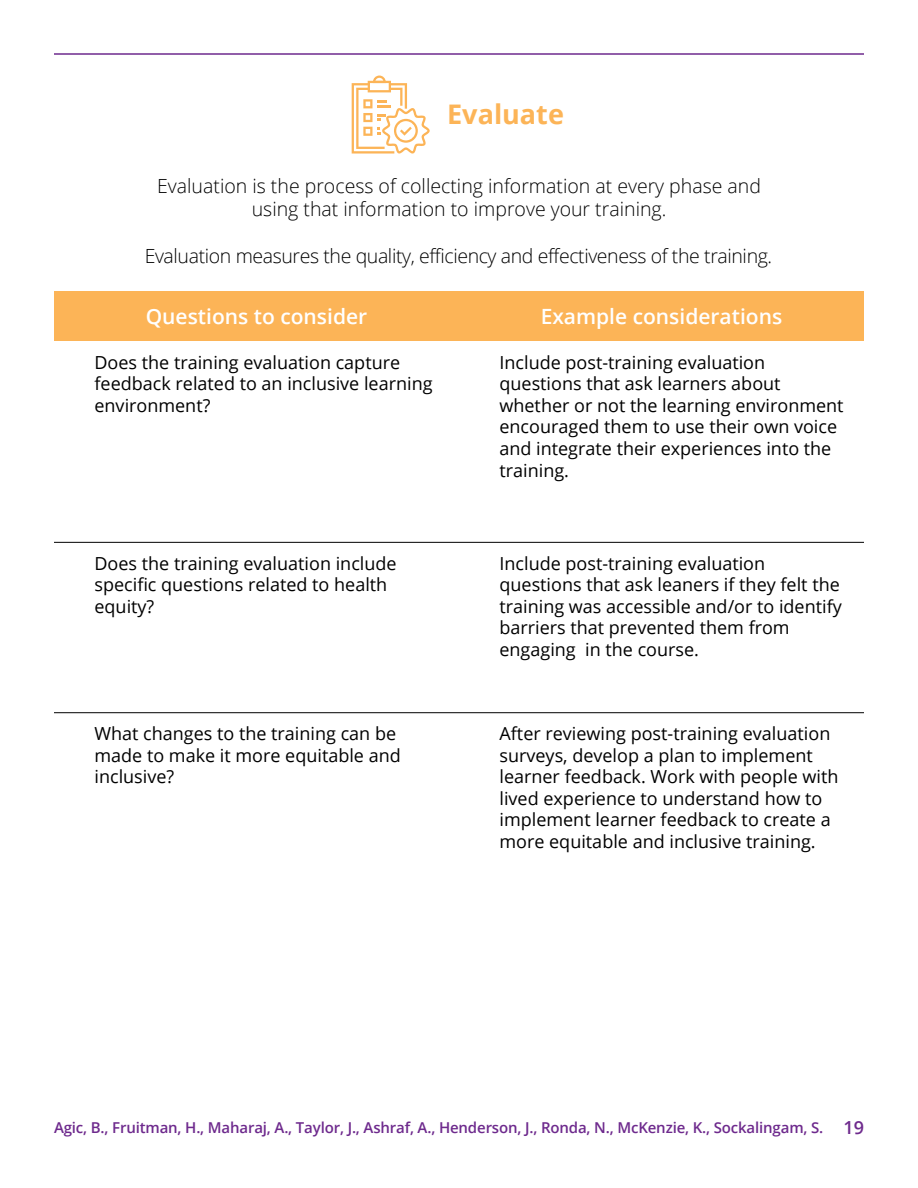
<style>
.page{position:relative;width:918px;height:1188px;background:#fff}
.page>*{position:absolute;margin:0;border:0;box-sizing:border-box;transform-origin:0 0}
.t1{font:700 27px "Open Sans";color:#fcb457}
.t2{font:600 21px "Open Sans";color:#fff}
.t3{font:300 19.5px/23.4px "Open Sans";color:#000;text-align:center}
.t4{font:300 19.5px "Open Sans";letter-spacing:-.02em;color:#000}
.t5{font:18px/21.6px "Open Sans";color:#000}
.t6{font:600 15px "Open Sans";letter-spacing:-.01em;color:#6e2a8d}
.s1{font-size:18px}
</style>
<div class="page">
<hr style="left:54px;top:53px;width:810px;height:2px;background:#6e2a8d">
<hr style="left:54px;top:712px;width:405px;height:1px;background:#000">
<hr style="left:459px;top:712px;width:405px;height:1px;background:#000">
<hr style="left:54px;top:542px;width:405px;height:1px;background:#000">
<hr style="left:459px;top:542px;width:405px;height:1px;background:#000">
<svg style="left:352px;top:76px;width:78px;height:78px"></svg>
<div style="left:54px;top:292px;width:405px;height:49px;background:#fcb457"></div>
<div style="left:459px;top:292px;width:405px;height:49px;background:#fcb457"></div>
<h3 class="t1" style="left:447px;top:95px;width:118px">Evaluate</h3>
<p class="t3" style="left:157px;top:174px;width:605px">Evaluation is the process of collecting information at every phase and using that information to improve your training.</p>
<p class="t4" style="left:145px;top:242px;width:629px">Evaluation measures the quality, efficiency and effectiveness of the training.</p>
<h4 class="t2" style="left:146px;top:302px;width:223px">Questions to consider</h4>
<h4 class="t2" style="left:541px;top:302px;width:243px">Example considerations</h4>
<p class="t5" style="left:94px;top:351px;width:307px">Does the training evaluation capture</p>
<p class="t5" style="left:500px;top:351px;width:267px">Include post-training evaluation</p>
<p class="t5" style="left:94px;top:372px;width:340px">feedback related to an inclusive learning</p>
<p class="t5" style="left:500px;top:372px;width:283px">questions that ask learners about</p>
<p class="t5" style="left:94px;top:394px;width:117px">environment?</p>
<p class="t5" style="left:500px;top:394px;width:346px">whether or not the learning environment encouraged them to use their own voice and integrate their experiences into the training.</p>
<p class="t5" style="left:94px;top:552px;width:304px">Does the training evaluation include</p>
<p class="t5" style="left:500px;top:552px;width:267px">Include post-training evaluation</p>
<p class="t5" style="left:94px;top:573px;width:294px">specific questions related to health</p>
<p class="t5" style="left:500px;top:573px;width:342px">questions that ask leaners if they felt the</p>
<p class="t5" style="left:94px;top:595px;width:61px">equity?</p>
<p class="t5" style="left:500px;top:595px;width:344px">training was accessible and/or to identify barriers that prevented them from engaging in the course.</p>
<p class="t5" style="left:94px;top:722px;width:303px">What changes to the training can be</p>
<p class="t5" style="left:500px;top:722px;width:332px">After reviewing post-training evaluation</p>
<p class="t5" style="left:94px;top:744px;width:308px">made to make it more equitable and</p>
<p class="t5" style="left:500px;top:744px;width:315px">surveys, develop a plan to implement</p>
<p class="t5" style="left:94px;top:765px;width:81px">inclusive?</p>
<p class="t5" style="left:500px;top:765px;width:341px">learner feedback. Work with people with lived experience to understand how to implement learner feedback to create a more equitable and inclusive training.</p>
<p class="t6" style="left:54px;top:1117px;width:812px">Agic, B., Fruitman, H., Maharaj, A., Taylor, J., Ashraf, A., Henderson, J., Ronda, N., McKenzie, K., Sockalingam, S. <span class="s1">19</span></p>
</div>
